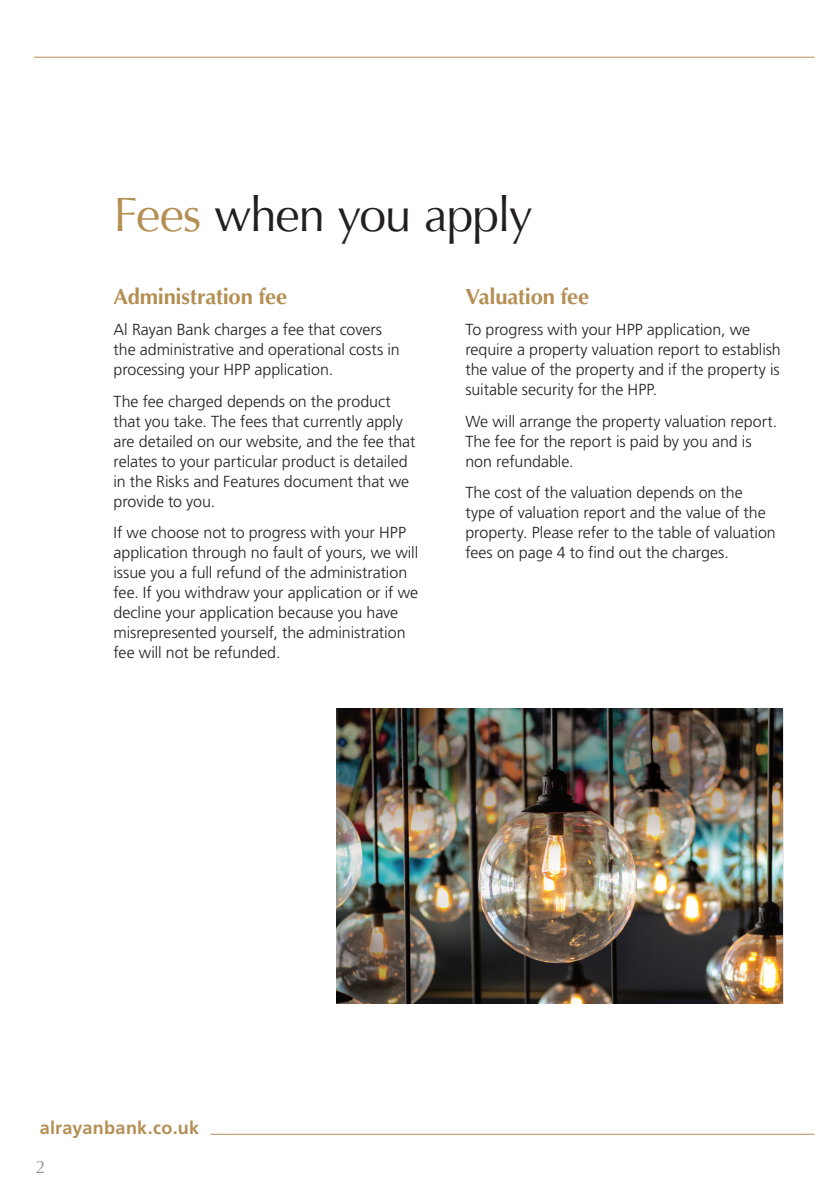
<style>
.page{position:relative;width:840px;height:1191px;background:#fff}
.page>*{position:absolute;margin:0;border:0;box-sizing:border-box;transform-origin:0 0}
.Page_heading{font:48px "Optima";letter-spacing:-.025em;color:#231f20}
.Subhead{font:700 22px "Optima";letter-spacing:-.015em;color:#b48f54}
.t1{font:700 18px "Frutiger";letter-spacing:.015em;color:#b48f54}
.t2{font:18px "Optima";color:#939598}
.Body_Text{font:300 16px/20px "Frutiger";letter-spacing:-.005em;color:#231f20}
.s1{color:#b48f54}
</style>
<div class="page">
<hr style="left:34px;top:57px;width:780px;height:1px;background:#b48f54">
<hr style="left:210px;top:1133px;width:604px;height:1px;background:#b48f54">
<img style="left:336px;top:709px;width:446px;height:294px">
<p class="Page_heading" style="left:113px;top:187px;width:420px"><span class="s1">Fees</span> when you apply</p>
<p class="Subhead" style="left:113px;top:283px;width:175px">Administration fee</p>
<p class="Body_Text" style="left:113px;top:320px;width:287px">Al Rayan Bank charges a fee that covers the administrative and operational costs in processing your HPP application.</p>
<p class="Body_Text" style="left:113px;top:391px;width:303px">The fee charged depends on the product that you take. The fees that currently apply are detailed on our website, and the fee that relates to your particular product is detailed in the Risks and Features document that we provide to you.</p>
<p class="Body_Text" style="left:113px;top:522px;width:306px">If we choose not to progress with your HPP application through no fault of yours, we will issue you a full refund of the administration fee. If you withdraw your application or if we decline your application because you have misrepresented yourself, the administration fee will not be refunded.</p>
<p class="Subhead" style="left:465px;top:283px;width:125px">Valuation fee</p>
<p class="Body_Text" style="left:465px;top:320px;width:317px">To progress with your HPP application, we require a property valuation report to establish the value of the property and if the property is suitable security for the HPP.</p>
<p class="Body_Text" style="left:465px;top:411px;width:313px">We will arrange the property valuation report.<br>The fee for the report is paid by you and is non refundable.</p>
<p class="Body_Text" style="left:465px;top:482px;width:312px">The cost of the valuation depends on the type of valuation report and the value of the property. Please refer to the table of valuation fees on page 4 to find out the charges.</p>
<p class="t1" style="left:40px;top:1117px;width:161px">alrayanbank.co.uk</p>
<p class="t2" style="left:36px;top:1156px;width:12px">2</p>
</div>
